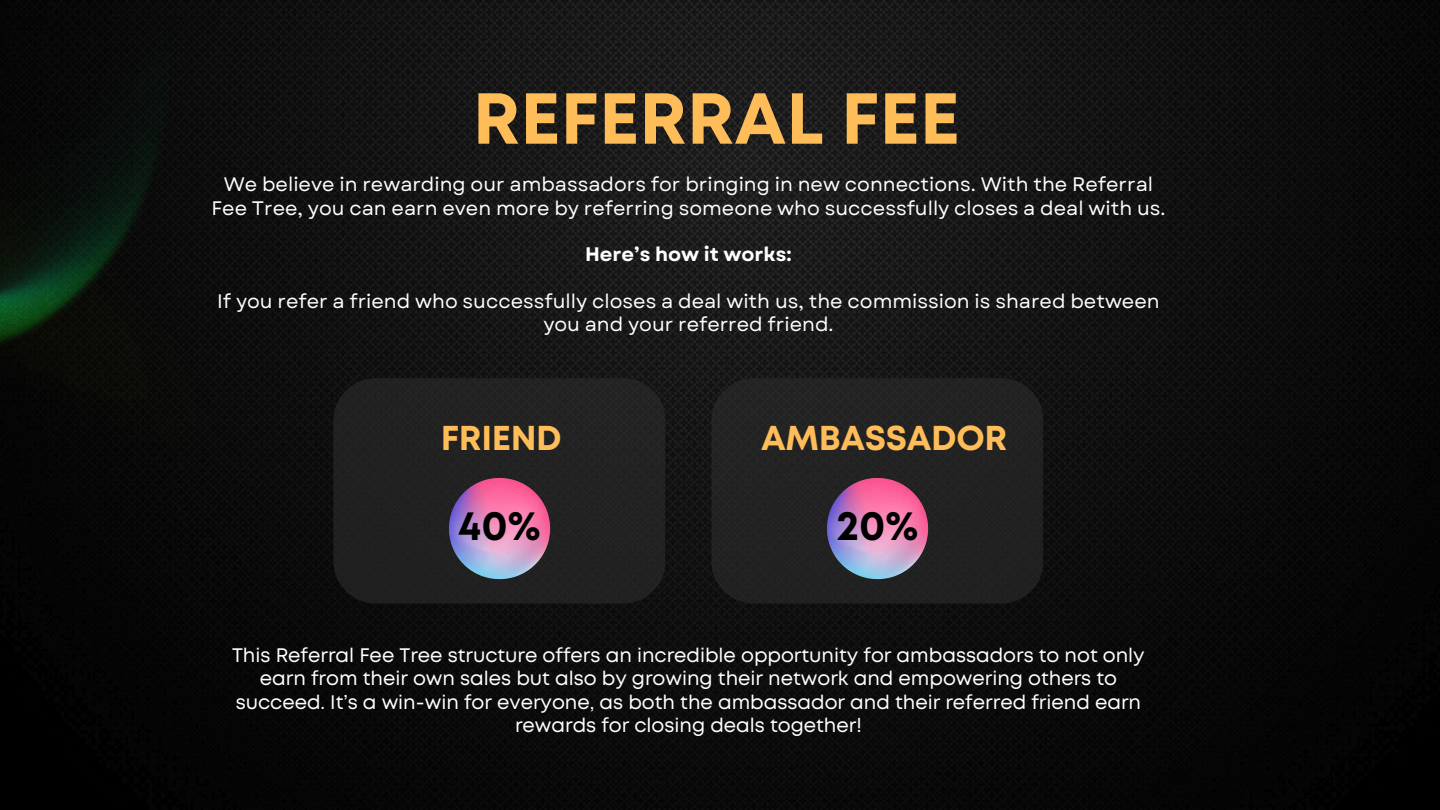
<style>
.page{position:relative;width:1440px;height:810px;background:#fff}
.page>*{position:absolute;margin:0;border:0;box-sizing:border-box;transform-origin:0 0}
.t1{font:700 72px "Mont";color:#ffbd59}
.t2{font:700 41.5px "Mont";color:#000}
.t3{font:700 34.5px "Mont";letter-spacing:-.01em;color:#ffbd59}
.t4{font:19.6px/23.2px "Mont";color:#fff;text-align:center}
.t5{font:19.6px/23.2px "Garet";color:#fff;text-align:center}
.t6{font:700 19.6px "Garet";color:#fff}
</style>
<div class="page">
<img style="left:0;top:0;width:1440px;height:810px">
<img style="left:0;top:0;width:295px;height:583px">
<div style="left:333px;top:378px;width:332px;height:226px;background:#222121;border-radius:42px"></div>
<div style="left:711px;top:378px;width:332px;height:226px;background:#232222;border-radius:42px"></div>
<img style="left:448px;top:477px;width:103px;height:103px">
<img style="left:826px;top:477px;width:103px;height:103px">
<h1 class="t1" style="left:473px;top:92px;width:489px">REFERRAL FEE</h1>
<p class="t5" style="left:211px;top:173px;width:956px">We believe in rewarding our ambassadors for bringing in new connections. With the Referral<br>Fee Tree, you can earn even more by referring someone who successfully closes a deal with us.</p>
<p class="t6" style="left:585px;top:240px;width:208px">Here’s how it works:</p>
<p class="t5" style="left:217px;top:289px;width:944px">If you refer a friend who successfully closes a deal with us, the commission is shared between you and your referred friend.</p>
<h3 class="t3" style="left:441px;top:425px;width:122px">FRIEND</h3>
<h3 class="t3" style="left:761px;top:425px;width:248px">AMBASSADOR</h3>
<h2 class="t2" style="left:458px;top:510px;width:84px">40%</h2>
<h2 class="t2" style="left:836px;top:510px;width:84px">20%</h2>
<p class="t4" style="left:232px;top:645px;width:914px">This Referral Fee Tree structure offers an incredible opportunity for ambassadors to not only earn from their own sales but also by growing their network and empowering others to succeed. It’s a win-win for everyone, as both the ambassador and their referred friend earn rewards for closing deals together!</p>
</div>
